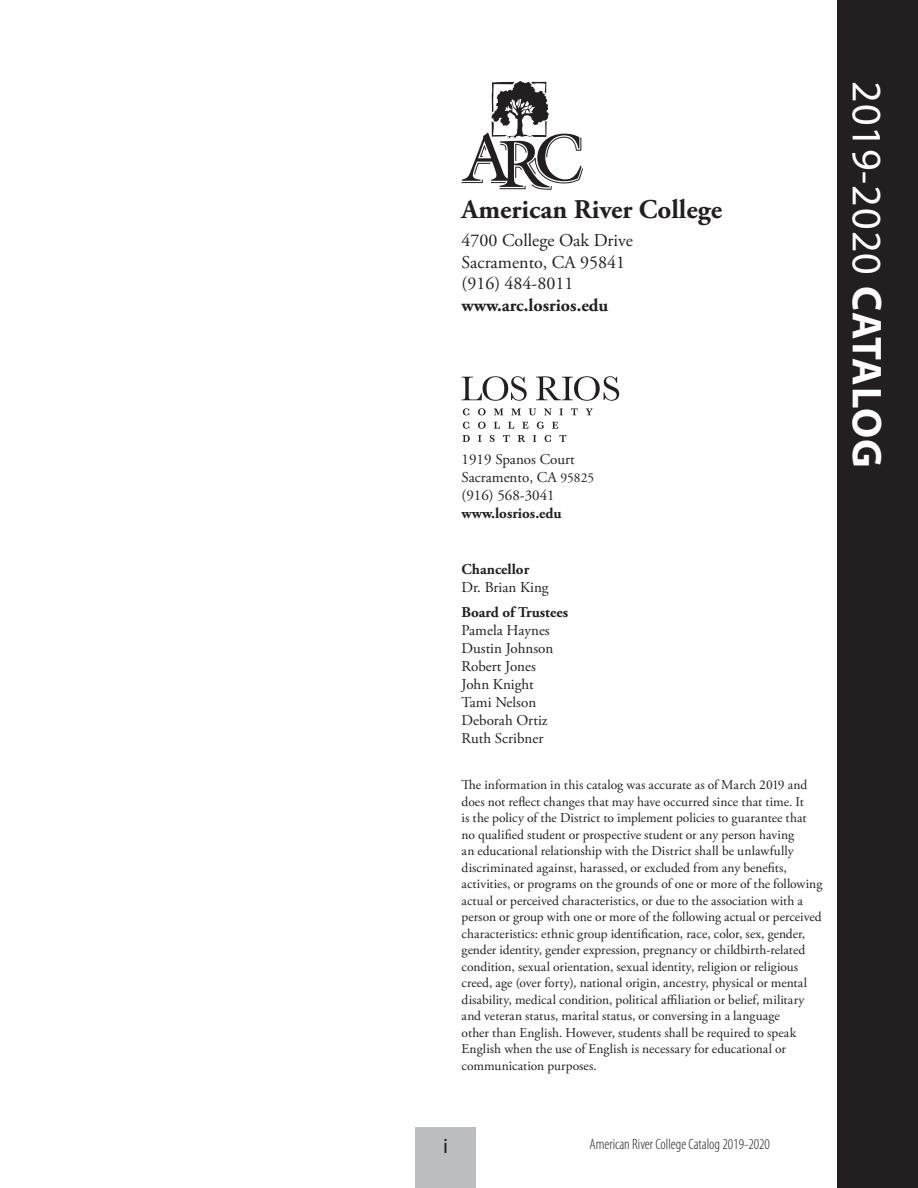
<style>
.page{position:relative;width:918px;height:1188px;background:#fff}
.page>*{position:absolute;margin:0;border:0;box-sizing:border-box;transform-origin:0 0}
.Section_title{font:42px "Myriad Pro";letter-spacing:.025em;color:#fff}
.Main_Body_Text{font:700 27px "Adobe Garamond Pro";color:#231f20}
.t1{font:21px "Myriad Pro";color:#231f20}
.Main_Body_Text-2{font:18px/21.6px "Adobe Garamond Pro";color:#231f20}
.Main_Body_Text-3{font:15px/18px "Adobe Garamond Pro";color:#231f20}
.footers{font:300 condensed 15px "Myriad Pro";color:#231f20}
.Body_text{font:13.5px/16.5px "Adobe Garamond Pro";color:#231f20}
.s1{font-weight:700}
.s2{font-size:13.5px}
</style>
<div class="page">
<div style="left:415px;top:1127px;width:61px;height:61px;background:#bcbdc0"></div>
<svg style="left:462px;top:81px;width:121px;height:109px"></svg>
<div style="left:837px;top:0;width:81px;height:1188px;background:#231f20"></div>
<svg style="left:462px;top:376px;width:157px;height:25px"></svg>
<svg style="left:463px;top:435px;width:103px;height:7px"></svg>
<svg style="left:463px;top:422px;width:95px;height:7px"></svg>
<svg style="left:463px;top:408px;width:130px;height:7px"></svg>
<p class="Main_Body_Text" style="left:462px;top:193px;width:262px">American River College</p>
<p class="Main_Body_Text-2" style="left:462px;top:230px;width:173px">4700 College Oak Drive<br>Sacramento, CA 95841 (916) 484-8011 <span class="s1">www.arc.losrios.edu</span></p>
<p class="Main_Body_Text-3" style="left:462px;top:451px;width:134px">1919 Spanos Court<br>Sacramento, CA <span class="s2">95825 </span>(916) 568-3041 <span class="s1">www.losrios.edu</span></p>
<p class="Main_Body_Text-3" style="left:462px;top:561px;width:89px"><span class="s1">Chancellor<br></span>Dr. Brian King</p>
<p class="Main_Body_Text-3" style="left:462px;top:604px;width:108px"><span class="s1">Board of Trustees<br></span>Pamela Haynes<br>Dustin Johnson<br>Robert Jones<br>John Knight<br>Tami Nelson<br>Deborah Ortiz<br>Ruth Scribner</p>
<p class="Body_text" style="left:462px;top:777px;width:362px">The information in this catalog was accurate as of March 2019 and does not reflect changes that may have occurred since that time. It<br>is the policy of the District to implement policies to guarantee that no qualified student or prospective student or any person having<br>an educational relationship with the District shall be unlawfully discriminated against, harassed, or excluded from any benefits, activities, or programs on the grounds of one or more of the following actual or perceived characteristics, or due to the association with a person or group with one or more of the following actual or perceived characteristics: ethnic group identification, race, color, sex, gender, gender identity, gender expression, pregnancy or childbirth-related condition, sexual orientation, sexual identity, religion or religious creed, age (over forty), national origin, ancestry, physical or mental disability, medical condition, political affiliation or belief, military and veteran status, marital status, or conversing in a language<br>other than English. However, students shall be required to speak English when the use of English is necessary for educational or communication purposes.</p>
<p class="t1" style="left:443px;top:1133px;width:6px">i</p>
<p class="footers" style="left:589px;top:1136px;width:182px">American River College Catalog 2019-2020</p>
<p class="Section_title" style="left:893px;top:81px;width:388px;rotate:90deg">2019-2020 <span class="s1">CATALOG</span></p>
</div>
